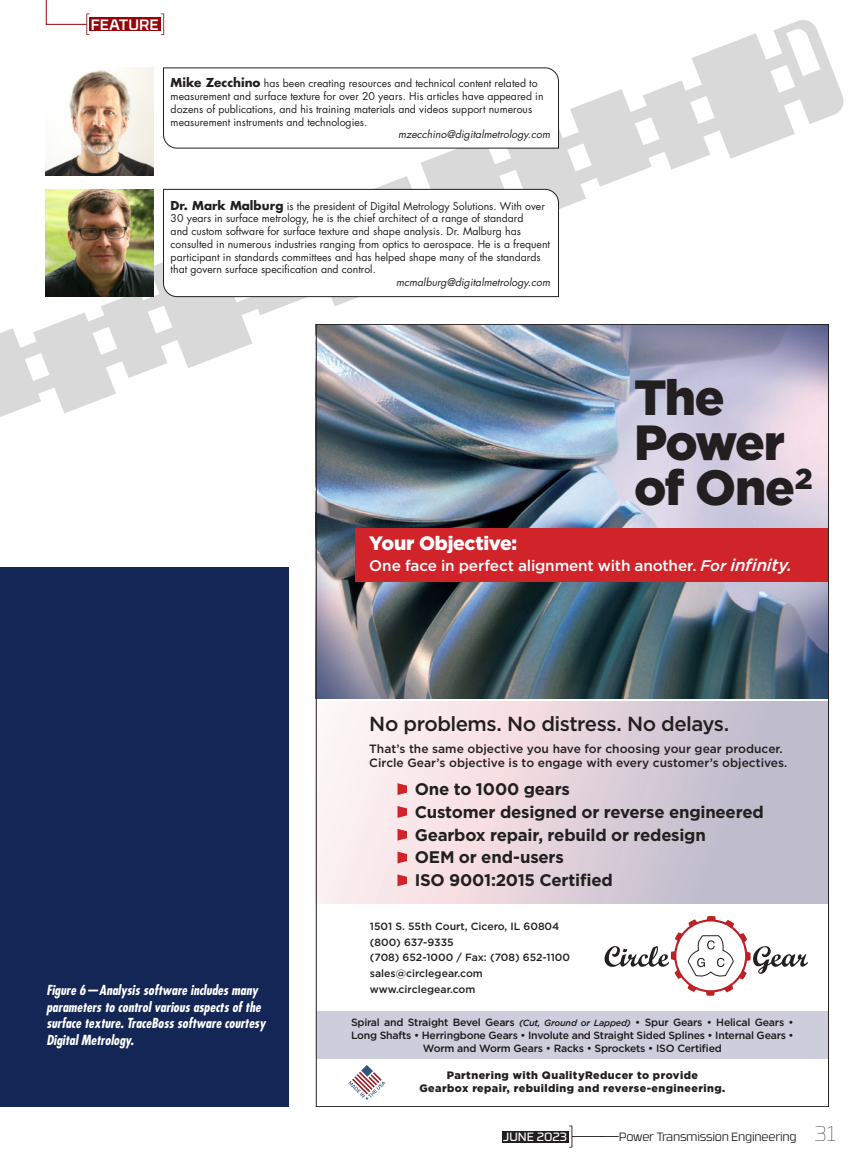
<style>
.page{position:relative;width:864px;height:1161px;background:#fff}
.page>*{position:absolute;margin:0;border:0;box-sizing:border-box;transform-origin:0 0}
.t1{font:900 49.35px/45.3px "Gotham";letter-spacing:-.04em;color:#231f20}
.t2{font:500 20.4px "Gotham";letter-spacing:-.025em;color:#231f20}
.t3{font:900 19.35px "Gotham";letter-spacing:-.015em;color:#fff}
.t4{font:700 16.8px/22.8px "Gotham";letter-spacing:-.015em;color:#231f20}
.t5{font:500 15.3px "Gotham";letter-spacing:-.01em;color:#fff}
.t6{font:500 15px "RB No 3.1";color:#fff}
.Image_Caption{font:italic 700 condensed 13.5px/16.5px "Futura Std";color:#fff}
.t7{font:500 12px/14.4px "Gotham";color:#231f20}
.t8{font:300 12px "RB No 3.1";letter-spacing:-.02em;color:#231f20}
.t9{font:12px "RB No 3.1";color:#fff}
.t10{font:900 10.8px/12.9px "Gotham";letter-spacing:.04em;color:#231f20;text-align:center}
.Author_Bio{font:10.5px/12.8px "Futura Std";color:#231f20}
.t11{font:500 10.5px/12.6px "Gotham";letter-spacing:-.02em;color:#231f20;text-align:center}
.t12{font:500 10.5px/15.8px "Gotham";color:#231f20}
.Author_Bio-2{font:italic 10.5px "Futura Std";color:#231f20}
.s1{font-weight:700;font-size:12px}
.s2{font-style:italic}
.s3{font-style:italic;font-size:17.1px}
.s4{font-style:italic;font-size:9px}
.s5{font-weight:100;font-size:21px}
</style>
<div class="page">
<svg style="left:0;top:18px;width:844px;height:504px"></svg>
<div style="left:0;top:567px;width:289px;height:540px;background:#132656"></div>
<img style="left:46px;top:68px;width:108px;height:108px">
<svg style="left:163px;top:67px;width:396px;height:82px"></svg>
<img style="left:46px;top:189px;width:108px;height:108px">
<svg style="left:163px;top:189px;width:396px;height:108px"></svg>
<svg style="left:569px;top:1126px;width:50px;height:22px"></svg>
<div style="left:502px;top:1131px;width:67px;height:11px;background:#231f20"></div>
<div style="left:90px;top:17px;width:71px;height:14px;background:#940408"></div>
<svg style="left:86px;top:14px;width:4px;height:21px"></svg>
<svg style="left:46px;top:0;width:1px;height:24px"></svg>
<hr style="left:46px;top:24px;width:40px;height:1px;background:#940408">
<svg style="left:161px;top:14px;width:3px;height:21px"></svg>
<div style="left:316px;top:1012px;width:512px;height:47px;background:#cecddb"></div>
<div style="left:316px;top:702px;width:512px;height:201px;background:linear-gradient(to right,#fff3f2,#b8b4c7)"></div>
<img style="left:318px;top:326px;width:509px;height:373px">
<div style="left:355px;top:528px;width:473px;height:54px;background:#d1232a"></div>
<svg style="left:398px;top:783px;width:9px;height:12px"></svg>
<svg style="left:398px;top:806px;width:9px;height:12px"></svg>
<svg style="left:398px;top:829px;width:9px;height:12px"></svg>
<svg style="left:398px;top:852px;width:9px;height:11px"></svg>
<svg style="left:398px;top:874px;width:9px;height:12px"></svg>
<svg style="left:348px;top:1065px;width:38px;height:35px"></svg>
<svg style="left:604px;top:916px;width:204px;height:80px"></svg>
<h3 class="t6" style="left:91px;top:13px;width:69px">FEATURE</h3>
<p class="Author_Bio" style="left:171px;top:77px;width:374px"><span class="s1">Mike Zecchino</span> has been creating resources and technical content related to measurement and surface texture for over 20 years. His articles have appeared in dozens of publications, and his training materials and videos support numerous measurement instruments and technologies.</p>
<p class="Author_Bio-2" style="left:398px;top:128px;width:154px">mzecchino@digitalmetrology.com</p>
<p class="Author_Bio" style="left:171px;top:200px;width:381px"><span class="s1">Dr. Mark Malburg</span> is the president of Digital Metrology Solutions. With over 30 years in surface metrology, he is the chief architect of a range of standard<br>and custom software for surface texture and shape analysis. Dr. Malburg has consulted in numerous industries ranging from optics to aerospace. He is a frequent participant in standards committees and has helped shape many of the standards that govern surface specification and control.</p>
<p class="Author_Bio-2" style="left:396px;top:276px;width:156px">mcmalburg@digitalmetrology.com</p>
<p class="t1" style="left:634px;top:374px;width:180px">The<br>Power of One<sup>2</sup></p>
<p class="t3" style="left:369px;top:530px;width:149px">Your Objective:</p>
<p class="t5" style="left:369px;top:555px;width:424px">One face in perfect alignment with another. <span class="s2">For</span> <span class="s3">infinity.</span></p>
<p class="t2" style="left:369px;top:710px;width:361px">No problems. No distress. No delays.</p>
<p class="t7" style="left:369px;top:741px;width:420px">That’s the same objective you have for choosing your gear producer.<br>Circle Gear’s objective is to engage with every customer’s objectives.</p>
<p class="t4" style="left:415px;top:778px;width:351px">One to 1000 gears<br>Customer designed or reverse engineered<br>Gearbox repair, rebuild or redesign<br>OEM or end-users<br>ISO 9001:2015 Certified</p>
<p class="Image_Caption" style="left:46px;top:982px;width:221px">Figure 6—Analysis software includes many parameters to control various aspects of the surface texture. TraceBoss software courtesy Digital Metrology.</p>
<p class="t12" style="left:370px;top:918px;width:202px">1501 S. 55th Court, Cicero, IL 60804 (800) 637-9335<br>(708) 652-1000 / Fax: (708) 652-1100 sales@circlegear.com www.circlegear.com</p>
<p class="t11" style="left:351px;top:1016px;width:444px">Spiral and Straight Bevel Gears <span class="s4">(Cut, Ground or Lapped)</span> • Spur Gears • Helical Gears •<br>Long Shafts • Herringbone Gears • Involute and Straight Sided Splines • Internal Gears •<br>Worm and Worm Gears • Racks • Sprockets • ISO Certified</p>
<p class="t10" style="left:420px;top:1069px;width:307px">Partnering with QualityReducer to provide<br>Gearbox repair, rebuilding and reverse-engineering.</p>
<p class="t9" style="left:503px;top:1128px;width:65px">JUNE 2023</p>
<p class="t8" style="left:619px;top:1128px;width:219px">Power Transmission Engineering <span class="s5">31</span></p>
</div>
